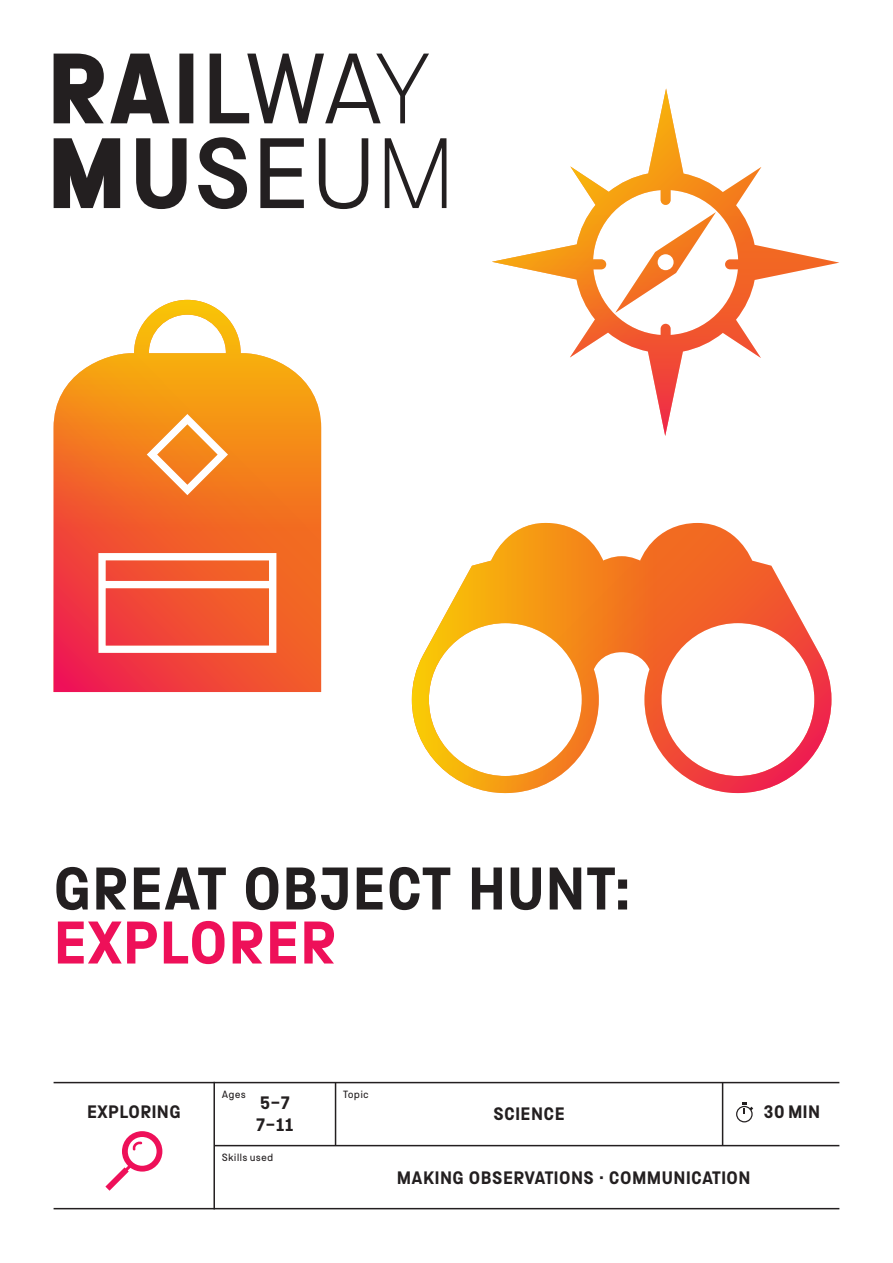
<style>
.page{position:relative;width:893px;height:1263px;background:#fff}
.page>*{position:absolute;margin:0;border:0;box-sizing:border-box;transform-origin:0 0}
.t1{font:700 60px/54px "SMG";letter-spacing:.015em;color:#231f20}
.COVER_INFO_BAR_CONTE{font:700 18px/21.6px "SMG";letter-spacing:.025em;color:#231f20}
.COVER_INFO_BAR_CATEG{font:10.5px "SMG";letter-spacing:.01em;color:#231f20}
.s1{color:#ee1059}
</style>
<div class="page">
<hr style="left:54px;top:1082px;width:785px;height:1px;background:#231f20">
<hr style="left:214px;top:1145px;width:625px;height:1px;background:#231f20">
<hr style="left:213px;top:1082px;width:2px;height:127px;background:#231f20">
<hr style="left:335px;top:1082px;width:1px;height:63px;background:#231f20">
<hr style="left:54px;top:1208px;width:785px;height:1px;background:#231f20">
<hr style="left:722px;top:1082px;width:1px;height:63px;background:#231f20">
<svg style="left:736px;top:1102px;width:17px;height:20px"></svg>
<svg style="left:105px;top:1131px;width:57px;height:60px"></svg>
<svg style="left:492px;top:88px;width:347px;height:348px"></svg>
<svg style="left:412px;top:523px;width:419px;height:270px"></svg>
<svg style="left:54px;top:300px;width:267px;height:392px"></svg>
<svg style="left:54px;top:54px;width:392px;height:155px"></svg>
<p class="t1" style="left:54px;top:862px;width:578px">GREAT OBJECT HUNT:<br><span class="s1">EXPLORER</span></p>
<p class="COVER_INFO_BAR_CATEG" style="left:222px;top:1088px;width:25px">Ages</p>
<p class="COVER_INFO_BAR_CATEG" style="left:343px;top:1088px;width:27px">Topic</p>
<p class="COVER_INFO_BAR_CONTE" style="left:256px;top:1092px;width:39px">5–7<br>7–11</p>
<p class="COVER_INFO_BAR_CONTE" style="left:87px;top:1101px;width:95px">EXPLORING</p>
<p class="COVER_INFO_BAR_CONTE" style="left:764px;top:1101px;width:58px">30 MIN</p>
<p class="COVER_INFO_BAR_CATEG" style="left:222px;top:1151px;width:53px">Skills used</p>
<p class="COVER_INFO_BAR_CONTE" style="left:493px;top:1103px;width:73px">SCIENCE</p>
<p class="COVER_INFO_BAR_CONTE" style="left:397px;top:1167px;width:355px">MAKING OBSERVATIONS · COMMUNICATION</p>
</div>
